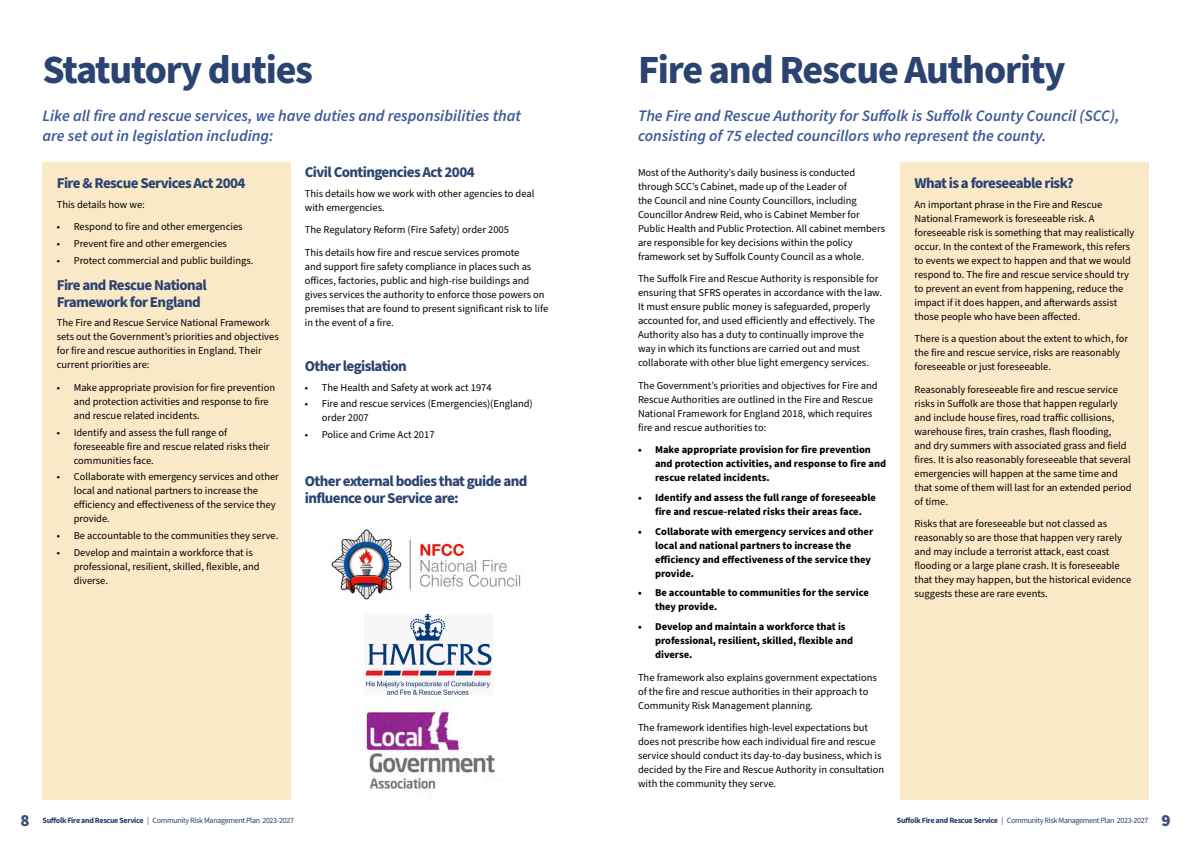
<style>
.page{position:relative;width:1191px;height:842px;background:#fff}
.page>*{position:absolute;margin:0;border:0;box-sizing:border-box;transform-origin:0 0}
.t1{font:700 40px "Source Sans Pro";letter-spacing:-.03em;color:#2b4370}
.t2{font:italic 600 16px/20px "Source Sans Pro";color:#3d5a98}
.t3{font:700 15px/17px "Source Sans Pro";letter-spacing:-.04em;color:#2b4370}
.t4{font:10.5px/14px "Source Sans Pro";color:#000}
.t5{font:700 10.5px/14px "Source Sans Pro";color:#000}
.t6{font:8px "Source Sans Pro";letter-spacing:-.04em;color:#2b4370}
.s1{font-weight:900;font-size:17px;color:#3e4e79}
.s2{font-weight:700}
</style>
<div class="page">
<div style="left:43px;top:162px;width:248px;height:637px;background:#fae9c7"></div>
<div style="left:900px;top:162px;width:248px;height:637px;background:#fae9c7"></div>
<img style="left:331px;top:529px;width:190px;height:73px">
<img style="left:365px;top:614px;width:127px;height:81px">
<img style="left:364px;top:710px;width:132px;height:80px">
<h1 class="t1" style="left:43px;top:43px;width:272px">Statutory duties</h1>
<h2 class="t2" style="left:43px;top:106px;width:480px">Like all fire and rescue services, we have duties and responsibilities that are set out in legislation including:</h2>
<h3 class="t3" style="left:57px;top:175px;width:190px">Fire &amp; Rescue Services Act 2004</h3>
<p class="t4" style="left:57px;top:198px;width:90px">This details how we:</p>
<p class="t4" style="left:57px;top:220px;width:187px">• Respond to fire and other emergencies</p>
<p class="t4" style="left:57px;top:237px;width:172px">• Prevent fire and other emergencies</p>
<p class="t4" style="left:57px;top:254px;width:198px">• Protect commercial and public buildings.</p>
<h3 class="t3" style="left:57px;top:277px;width:152px">Fire and Rescue National<br>Framework for England</h3>
<p class="t4" style="left:57px;top:316px;width:223px">The Fire and Rescue Service National Framework sets out the Government’s priorities and objectives for fire and rescue authorities in England. Their current priorities are:</p>
<p class="t4" style="left:74px;top:381px;width:203px;text-indent:-17px">• Make appropriate provision for fire prevention and protection activities and response to fire and rescue related incidents.</p>
<p class="t4" style="left:74px;top:425px;width:197px;text-indent:-17px">• Identify and assess the full range of foreseeable fire and rescue related risks their communities face.</p>
<p class="t4" style="left:74px;top:470px;width:207px;text-indent:-17px">• Collaborate with emergency services and other local and national partners to increase the efficiency and effectiveness of the service they provide.</p>
<p class="t4" style="left:57px;top:529px;width:223px">• Be accountable to the communities they serve.</p>
<p class="t4" style="left:74px;top:546px;width:187px;text-indent:-17px">• Develop and maintain a workforce that is professional, resilient, skilled, flexible, and diverse.</p>
<h3 class="t3" style="left:305px;top:164px;width:171px">Civil Contingencies Act 2004</h3>
<p class="t4" style="left:305px;top:186px;width:231px">This details how we work with other agencies to deal with emergencies.</p>
<p class="t4" style="left:305px;top:219px;width:216px;line-height:22.5px">The Regulatory Reform (Fire Safety) order 2005<br>This details how fire and rescue services promote</p>
<p class="t4" style="left:305px;top:259px;width:245px">and support fire safety compliance in places such as offices, factories, public and high-rise buildings and gives services the authority to enforce those powers on premises that are found to present significant risk to life in the event of a fire.</p>
<h3 class="t3" style="left:305px;top:358px;width:103px">Other legislation</h3>
<p class="t4" style="left:305px;top:380px;width:188px">• The Health and Safety at work act 1974</p>
<p class="t4" style="left:322px;top:397px;width:212px;text-indent:-17px">• Fire and rescue services (Emergencies)(England) order 2007</p>
<p class="t4" style="left:305px;top:428px;width:131px">• Police and Crime Act 2017</p>
<h3 class="t3" style="left:305px;top:473px;width:224px">Other external bodies that guide and influence our Service are:</h3>
<h1 class="t1" style="left:638px;top:43px;width:429px">Fire and Rescue Authority</h1>
<h2 class="t2" style="left:638px;top:106px;width:483px">The Fire and Rescue Authority for Suffolk is Suffolk County Council (SCC), consisting of 75 elected councillors who represent the county.</h2>
<p class="t4" style="left:638px;top:166px;width:248px">Most of the Authority’s daily business is conducted through SCC’s Cabinet, made up of the Leader of<br>the Council and nine County Councillors, including Councillor Andrew Reid, who is Cabinet Member for Public Health and Public Protection. All cabinet members are responsible for key decisions within the policy framework set by Suffolk County Council as a whole.</p>
<p class="t4" style="left:638px;top:272px;width:245px">The Suffolk Fire and Rescue Authority is responsible for ensuring that SFRS operates in accordance with the law.<br>It must ensure public money is safeguarded, properly accounted for, and used efficiently and effectively. The Authority also has a duty to continually improve the way in which its functions are carried out and must collaborate with other blue light emergency services.</p>
<p class="t4" style="left:638px;top:379px;width:241px">The Government’s priorities and objectives for Fire and Rescue Authorities are outlined in the Fire and Rescue National Framework for England 2018, which requires fire and rescue authorities to:</p>
<p class="t5" style="left:655px;top:443px;width:232px;text-indent:-17px">• Make appropriate provision for fire prevention and protection activities, and response to fire and rescue related incidents.</p>
<p class="t5" style="left:638px;top:491px;width:239px;text-align:center">• Identify and assess the full range of foreseeable fire and rescue-related risks their areas face.</p>
<p class="t5" style="left:655px;top:524px;width:220px;text-indent:-17px">• Collaborate with emergency services and other local and national partners to increase the efficiency and effectiveness of the service they provide.</p>
<p class="t5" style="left:655px;top:586px;width:215px;text-indent:-17px">• Be accountable to communities for the service they provide.</p>
<p class="t5" style="left:655px;top:620px;width:200px;text-indent:-17px">• Develop and maintain a workforce that is professional, resilient, skilled, flexible and diverse.</p>
<p class="t4" style="left:638px;top:670px;width:240px">The framework also explains government expectations of the fire and rescue authorities in their approach to<br>Community Risk Management planning.</p>
<p class="t4" style="left:638px;top:721px;width:248px">The framework identifies high-level expectations but does not prescribe how each individual fire and rescue service should conduct its day-to-day business, which is decided by the Fire and Rescue Authority in consultation with the community they serve.</p>
<h3 class="t3" style="left:914px;top:175px;width:161px">What is a foreseeable risk?</h3>
<p class="t4" style="left:914px;top:198px;width:221px">An important phrase in the Fire and Rescue National Framework is foreseeable risk. A foreseeable risk is something that may realistically occur. In the context of the Framework, this refers to events we expect to happen and that we would respond to. The fire and rescue service should try to prevent an event from happening, reduce the impact if it does happen, and afterwards assist those people who have been affected.</p>
<p class="t4" style="left:914px;top:332px;width:215px">There is a question about the extent to which, for the fire and rescue service, risks are reasonably foreseeable or just foreseeable.</p>
<p class="t4" style="left:914px;top:383px;width:218px">Reasonably foreseeable fire and rescue service risks in Suffolk are those that happen regularly and include house fires, road traffic collisions, warehouse fires, train crashes, flash flooding,<br>and dry summers with associated grass and field fires. It is also reasonably foreseeable that several emergencies will happen at the same time and that some of them will last for an extended period of time.</p>
<p class="t4" style="left:914px;top:517px;width:218px">Risks that are foreseeable but not classed as reasonably so are those that happen very rarely and may include a terrorist attack, east coast flooding or a large plane crash. It is foreseeable that they may happen, but the historical evidence suggests these are rare events.</p>
<p class="t6" style="left:20px;top:814px;width:275px"><span class="s1">8</span> <span class="s2">Suffolk Fire and Rescue Service</span> | Community Risk Management Plan 2023-2027</p>
<p class="t6" style="left:897px;top:814px;width:275px"><span class="s2">Suffolk Fire and Rescue Service</span> | Community Risk Management Plan 2023-2027 <span class="s1">9</span></p>
</div>
